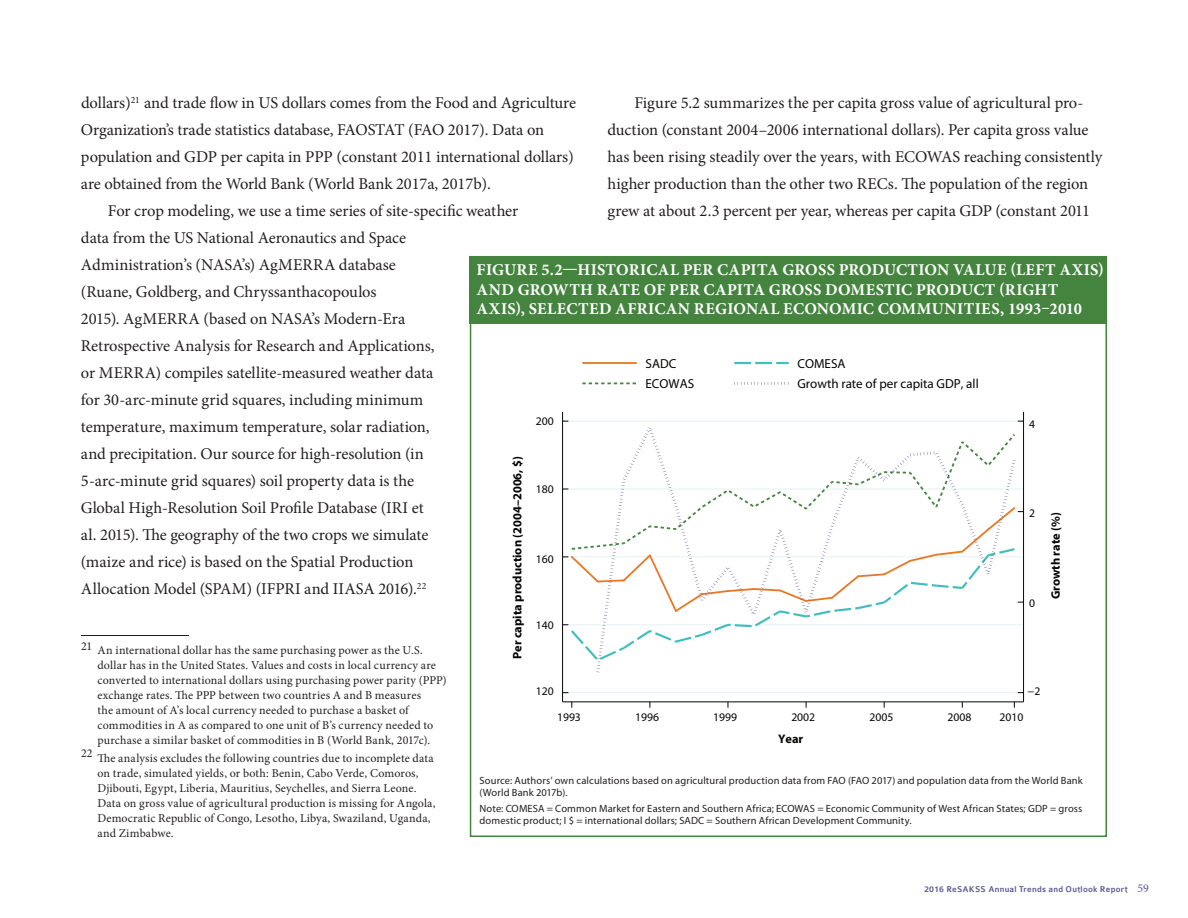
<style>
.page{position:relative;width:1188px;height:918px;background:#fff}
.page>*{position:absolute;margin:0;border:0;box-sizing:border-box;transform-origin:0 0}
.t1{font:16.5px/27px "Minion Pro";letter-spacing:-.005em;color:#231f20}
.t2{font:700 16.5px/19.5px "Minion Pro";letter-spacing:.015em;color:#fff}
.t3{font:13.05px "Myriad Pro";color:#050504}
.t4{font:700 12.3px "Myriad Pro";color:#050504}
.t5{font:12px/15px "Minion Pro";letter-spacing:.01em;color:#231f20}
.t6{font:11.7px "Myriad Pro";color:#050504}
.t7{font:10.5px/12px "Myriad Pro";letter-spacing:.01em;color:#231f20}
.t8{font:500 9px "Colaborate";letter-spacing:.025em;color:#5b5794}
.s1{font-family:"Minion Pro";font-weight:400;font-size:12px}
</style>
<div class="page">
<hr style="left:81px;top:635px;width:108px;height:1px;background:#231f20">
<div style="left:470px;top:256px;width:637px;height:581px;background:#fff;border:2px solid #44843e"></div>
<div style="left:470px;top:257px;width:637px;height:67px;background:#44843e"></div>
<hr style="left:563px;top:692px;width:461px;height:1px;background:#ebf4f5">
<hr style="left:563px;top:421px;width:461px;height:1px;background:#ebf4f5">
<hr style="left:1023px;top:412px;width:1px;height:290px;background:#050504">
<hr style="left:562px;top:412px;width:1px;height:290px;background:#050504">
<svg style="left:563px;top:428px;width:461px;height:245px"></svg>
<hr style="left:563px;top:701px;width:461px;height:1px;background:#050504">
<hr style="left:582px;top:362px;width:55px;height:2px;background:#ea7724">
<svg style="left:734px;top:362px;width:55px;height:2px"></svg>
<svg style="left:582px;top:382px;width:54px;height:2px"></svg>
<svg style="left:734px;top:382px;width:55px;height:3px"></svg>
<p class="t1" style="left:81px;top:89px;width:497px">dollars)<sup>21</sup> and trade flow in US dollars comes from the Food and Agriculture</p>
<p class="t1" style="left:81px;top:116px;width:465px">Organization’s trade statistics database, FAOSTAT (FAO 2017). Data on</p>
<p class="t1" style="left:81px;top:143px;width:494px">population and GDP per capita in PPP (constant 2011 international dollars)</p>
<p class="t1" style="left:81px;top:170px;width:412px">are obtained from the World Bank (World Bank 2017a, 2017b).</p>
<p class="t1" style="left:108px;top:197px;width:412px">For crop modeling, we use a time series of site-specific weather</p>
<p class="t1" style="left:81px;top:224px;width:327px">data from the US National Aeronautics and Space</p>
<p class="t1" style="left:81px;top:251px;width:316px">Administration’s (NASA’s) AgMERRA database</p>
<p class="t1" style="left:81px;top:278px;width:297px">(Ruane, Goldberg, and Chryssanthacopoulos</p>
<p class="t1" style="left:81px;top:305px;width:326px">2015). AgMERRA (based on NASA’s Modern-Era</p>
<p class="t1" style="left:81px;top:332px;width:355px">Retrospective Analysis for Research and Applications,</p>
<p class="t1" style="left:81px;top:359px;width:354px">or MERRA) compiles satellite-measured weather data</p>
<p class="t1" style="left:81px;top:386px;width:344px">for 30-arc-minute grid squares, including minimum</p>
<p class="t1" style="left:81px;top:413px;width:350px">temperature, maximum temperature, solar radiation,</p>
<p class="t1" style="left:81px;top:440px;width:344px">and precipitation. Our source for high-resolution (in</p>
<p class="t1" style="left:81px;top:467px;width:335px">5-arc-minute grid squares) soil property data is the</p>
<p class="t1" style="left:81px;top:494px;width:344px">Global High-Resolution Soil Profile Database (IRI et</p>
<p class="t1" style="left:81px;top:521px;width:349px">al. 2015). The geography of the two crops we simulate</p>
<p class="t1" style="left:81px;top:548px;width:334px">(maize and rice) is based on the Spatial Production</p>
<p class="t1" style="left:81px;top:575px;width:347px">Allocation Model (SPAM) (IFPRI and IIASA 2016).<sup>22</sup></p>
<p class="t1" style="left:608px;top:89px;width:496px;text-indent:27px">Figure 5.2 summarizes the per capita gross value of agricultural pro&shy;duction (constant 2004–2006 international dollars). Per capita gross value has been rising steadily over the years, with ECOWAS reaching consistently higher production than the other two RECs. The population of the region grew at about 2.3 percent per year, whereas per capita GDP (constant 2011</p>
<p class="t2" style="left:477px;top:260px;width:629px">FIGURE 5.2—HISTORICAL PER CAPITA GROSS PRODUCTION VALUE (LEFT AXIS)<br>AND GROWTH RATE OF PER CAPITA GROSS DOMESTIC PRODUCT (RIGHT<br>AXIS), SELECTED AFRICAN REGIONAL ECONOMIC COMMUNITIES, 1993–2010</p>
<p class="t3" style="left:646px;top:357px;width:32px">SADC</p>
<p class="t3" style="left:797px;top:357px;width:50px">COMESA</p>
<p class="t3" style="left:646px;top:377px;width:50px">ECOWAS</p>
<p class="t3" style="left:797px;top:377px;width:183px">Growth rate of per capita GDP, all</p>
<p class="t6" style="left:536px;top:415px;width:19px">200</p>
<p class="t6" style="left:1029px;top:418px;width:7px">4</p>
<p class="t4" style="left:509px;top:659px;width:205px;rotate:-90deg">Per capita production (2004–2006, $)</p>
<p class="t6" style="left:536px;top:483px;width:19px">180</p>
<p class="t6" style="left:1029px;top:506px;width:7px">2</p>
<p class="t4" style="left:1048px;top:599px;width:89px;rotate:-90deg">Growth rate (%)</p>
<p class="t6" style="left:536px;top:552px;width:19px">160</p>
<p class="t6" style="left:1029px;top:597px;width:7px">0</p>
<p class="t6" style="left:536px;top:619px;width:19px">140</p>
<p class="t5" style="left:98px;top:643px;width:351px;text-indent:-16px">21 An international dollar has the same purchasing power as the U.S. dollar has in the United States. Values and costs in local currency are converted to international dollars using purchasing power parity (PPP) exchange rates. The PPP between two countries A and B measures<br>the amount of A’s local currency needed to purchase a basket of commodities in A as compared to one unit of B’s currency needed to purchase a similar basket of commodities in B (World Bank, 2017c).</p>
<p class="t5" style="left:98px;top:751px;width:340px;text-indent:-16px">22 The analysis excludes the following countries due to incomplete data on trade, simulated yields, or both: Benin, Cabo Verde, Comoros, Djibouti, Egypt, Liberia, Mauritius, Seychelles, and Sierra Leone.<br>Data on gross value of agricultural production is missing for Angola, Democratic Republic of Congo, Lesotho, Libya, Swaziland, Uganda, and Zimbabwe.</p>
<p class="t6" style="left:536px;top:685px;width:19px">120</p>
<p class="t6" style="left:1028px;top:685px;width:14px">−2</p>
<p class="t6" style="left:557px;top:710px;width:25px">1993</p>
<p class="t6" style="left:635px;top:710px;width:25px">1996</p>
<p class="t6" style="left:713px;top:710px;width:25px">1999</p>
<p class="t6" style="left:791px;top:710px;width:25px">2002</p>
<p class="t6" style="left:869px;top:710px;width:25px">2005</p>
<p class="t6" style="left:948px;top:710px;width:25px">2008</p>
<p class="t6" style="left:1000px;top:710px;width:25px">2010</p>
<p class="t4" style="left:778px;top:730px;width:27px">Year</p>
<p class="t7" style="left:480px;top:774px;width:605px">Source: Authors’ own calculations based on agricultural production data from FAO (FAO 2017) and population data from the World Bank (World Bank 2017b).</p>
<p class="t7" style="left:480px;top:802px;width:604px">Note: COMESA = Common Market for Eastern and Southern Africa; ECOWAS = Economic Community of West African States; GDP = gross domestic product; I $ = international dollars; SADC = Southern African Development Community.</p>
<p class="t8" style="left:924px;top:885px;width:226px">2016 ReSAKSS Annual Trends and Outlook Report <span class="s1">59</span></p>
</div>
